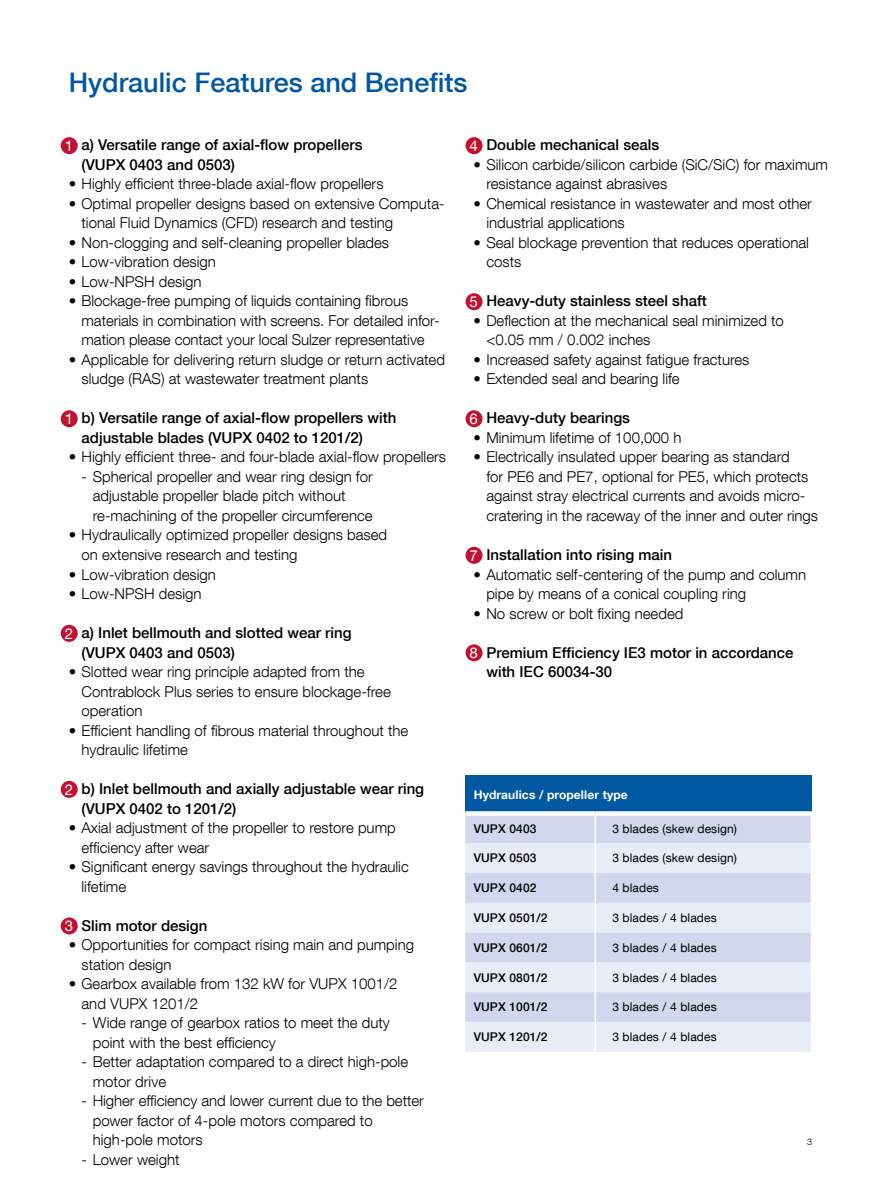
<style>
.page{position:relative;width:893px;height:1191px;background:#fff}
.page>*{position:absolute;margin:0;border:0;box-sizing:border-box;transform-origin:0 0}
.t1{font:500 27px "Helvetica Neue LT Com";color:#0058a2}
.t2{font:300 15px/19.5px "Helvetica Neue LT Com";color:#000}
.t3{font:500 15px/19.5px "Helvetica Neue LT Com";color:#000}
.t4{font:15px "Helvetica Neue LT Com";color:#fff}
.t5{font:12px "Helvetica Neue LT Com";letter-spacing:.01em;color:#000}
.t6{font:500 12px "Helvetica Neue LT Com";letter-spacing:.01em;color:#000}
.t7{font:700 12px "Helvetica Neue LT Com";letter-spacing:.01em;color:#fff}
.t8{font:300 9px "Helvetica Neue LT Com";color:#000}
</style>
<div class="page">
<div style="left:61px;top:137px;width:17px;height:17px;background:#c21130;border-radius:50%"></div>
<div style="left:61px;top:410px;width:17px;height:17px;background:#c21130;border-radius:50%"></div>
<div style="left:61px;top:625px;width:17px;height:17px;background:#c21130;border-radius:50%"></div>
<div style="left:61px;top:781px;width:17px;height:17px;background:#c21130;border-radius:50%"></div>
<div style="left:61px;top:917px;width:17px;height:17px;background:#c21130;border-radius:50%"></div>
<div style="left:466px;top:137px;width:17px;height:17px;background:#c21130;border-radius:50%"></div>
<div style="left:466px;top:293px;width:17px;height:17px;background:#c21130;border-radius:50%"></div>
<div style="left:466px;top:410px;width:17px;height:17px;background:#c21130;border-radius:50%"></div>
<div style="left:466px;top:547px;width:17px;height:17px;background:#c21130;border-radius:50%"></div>
<div style="left:466px;top:644px;width:17px;height:17px;background:#c21130;border-radius:50%"></div>
<div style="left:465px;top:775px;width:346px;height:38px;background:#0058a2"></div>
<div style="left:465px;top:843px;width:346px;height:208px;background:#e8ecf7"></div>
<svg style="left:465px;top:873px;width:346px;height:149px;background:#dae0f1"></svg>
<svg style="left:465px;top:811px;width:130px;height:2px"></svg>
<svg style="left:595px;top:811px;width:217px;height:2px"></svg>
<hr style="left:595px;top:843px;width:1px;height:30px;background:#fff">
<svg style="left:595px;top:873px;width:1px;height:29px"></svg>
<hr style="left:595px;top:902px;width:1px;height:30px;background:#fff">
<hr style="left:595px;top:932px;width:1px;height:30px;background:#fff">
<hr style="left:595px;top:962px;width:1px;height:30px;background:#fff">
<hr style="left:595px;top:992px;width:1px;height:30px;background:#fff">
<svg style="left:595px;top:1022px;width:1px;height:29px"></svg>
<svg style="left:465px;top:813px;width:346px;height:30px;background:#d5dbef"></svg>
<h1 class="t1" style="left:69px;top:66px;width:400px">Hydraulic Features and Benefits</h1>
<p class="t3" style="left:82px;top:135px;width:283px;text-indent:-13px">• a) Versatile range of axial-flow propellers (VUPX 0403 and 0503)</p>
<p class="t2" style="left:69px;top:174px;width:316px">• Highly efficient three-blade axial-flow propellers</p>
<p class="t2" style="left:82px;top:193px;width:365px;text-indent:-13px">• Optimal propeller designs based on extensive Computa&shy;tional Fluid Dynamics (CFD) research and testing</p>
<p class="t2" style="left:69px;top:232px;width:322px">• Non-clogging and self-cleaning propeller blades</p>
<p class="t2" style="left:69px;top:252px;width:149px">• Low-vibration design</p>
<p class="t2" style="left:69px;top:271px;width:134px">• Low-NPSH design</p>
<p class="t2" style="left:82px;top:291px;width:360px;text-indent:-13px">• Blockage-free pumping of liquids containing fibrous materials in combination with screens. For detailed infor&shy;mation please contact your local Sulzer representative</p>
<p class="t2" style="left:82px;top:349px;width:365px;text-indent:-13px">• Applicable for delivering return sludge or return activated sludge (RAS) at wastewater treatment plants</p>
<p class="t3" style="left:82px;top:408px;width:316px;text-indent:-13px">• b) Versatile range of axial-flow propellers with adjustable blades (VUPX 0402 to 1201/2)</p>
<p class="t2" style="left:69px;top:447px;width:379px">• Highly efficient three- and four-blade axial-flow propellers</p>
<p class="t2" style="left:93px;top:466px;width:282px;text-indent:-11px">- Spherical propeller and wear ring design for adjustable propeller blade pitch without re-machining of the propeller circumference</p>
<p class="t2" style="left:82px;top:525px;width:307px;text-indent:-13px">• Hydraulically optimized propeller designs based on extensive research and testing</p>
<p class="t2" style="left:69px;top:564px;width:149px">• Low-vibration design</p>
<p class="t2" style="left:69px;top:583px;width:134px">• Low-NPSH design</p>
<p class="t3" style="left:82px;top:623px;width:272px;text-indent:-13px">• a) Inlet bellmouth and slotted wear ring (VUPX 0403 and 0503)</p>
<p class="t2" style="left:82px;top:661px;width:311px;text-indent:-13px">• Slotted wear ring principle adapted from the<br>Contrablock Plus series to ensure blockage-free operation</p>
<p class="t2" style="left:82px;top:720px;width:328px;text-indent:-13px">• Efficient handling of fibrous material throughout the hydraulic lifetime</p>
<p class="t3" style="left:82px;top:779px;width:344px;text-indent:-13px">• b) Inlet bellmouth and axially adjustable wear ring (VUPX 0402 to 1201/2)</p>
<p class="t2" style="left:82px;top:817px;width:316px;text-indent:-13px">• Axial adjustment of the propeller to restore pump efficiency after wear</p>
<p class="t2" style="left:82px;top:856px;width:329px;text-indent:-13px">• Significant energy savings throughout the hydraulic lifetime</p>
<p class="t3" style="left:69px;top:915px;width:140px">• Slim motor design</p>
<p class="t2" style="left:82px;top:934px;width:334px;text-indent:-13px">• Opportunities for compact rising main and pumping station design</p>
<p class="t2" style="left:82px;top:973px;width:317px;text-indent:-13px">• Gearbox available from 132 kW for VUPX 1001/2 and VUPX 1201/2</p>
<p class="t2" style="left:93px;top:1012px;width:299px;text-indent:-11px">- Wide range of gearbox ratios to meet the duty point with the best efficiency</p>
<p class="t2" style="left:93px;top:1051px;width:317px;text-indent:-11px">- Better adaptation compared to a direct high-pole motor drive</p>
<p class="t2" style="left:93px;top:1090px;width:333px;text-indent:-11px">- Higher efficiency and lower current due to the better power factor of 4-pole motors compared to high-pole motors</p>
<p class="t2" style="left:82px;top:1149px;width:99px">- Lower weight</p>
<p class="t4" style="left:65px;top:136px;width:10px">1</p>
<p class="t4" style="left:65px;top:409px;width:10px">1</p>
<p class="t4" style="left:65px;top:624px;width:10px">2</p>
<p class="t4" style="left:65px;top:780px;width:10px">2</p>
<p class="t4" style="left:65px;top:916px;width:10px">3</p>
<p class="t3" style="left:474px;top:135px;width:187px">• Double mechanical seals</p>
<p class="t2" style="left:486px;top:154px;width:343px;text-indent:-13px">• Silicon carbide/silicon carbide (SiC/SiC) for maximum resistance against abrasives</p>
<p class="t2" style="left:486px;top:193px;width:327px;text-indent:-13px">• Chemical resistance in wastewater and most other industrial applications</p>
<p class="t2" style="left:486px;top:232px;width:324px;text-indent:-13px">• Seal blockage prevention that reduces operational costs</p>
<p class="t3" style="left:474px;top:291px;width:235px">• Heavy-duty stainless steel shaft</p>
<p class="t2" style="left:486px;top:310px;width:299px;text-indent:-13px">• Deflection at the mechanical seal minimized to &lt;0.05 mm / 0.002 inches</p>
<p class="t2" style="left:474px;top:349px;width:277px">• Increased safety against fatigue fractures</p>
<p class="t2" style="left:474px;top:369px;width:208px">• Extended seal and bearing life</p>
<p class="t3" style="left:474px;top:408px;width:158px">• Heavy-duty bearings</p>
<p class="t2" style="left:474px;top:427px;width:209px">• Minimum lifetime of 100,000 h</p>
<p class="t2" style="left:486px;top:447px;width:333px;text-indent:-13px">• Electrically insulated upper bearing as standard<br>for PE6 and PE7, optional for PE5, which protects against stray electrical currents and avoids micro&shy;cratering in the raceway of the inner and outer rings</p>
<p class="t3" style="left:474px;top:545px;width:200px">• Installation into rising main</p>
<p class="t2" style="left:486px;top:564px;width:321px;text-indent:-13px">• Automatic self-centering of the pump and column pipe by means of a conical coupling ring</p>
<p class="t2" style="left:474px;top:603px;width:211px">• No screw or bolt fixing needed</p>
<p class="t3" style="left:486px;top:642px;width:309px;text-indent:-13px">• Premium Efficiency IE3 motor in accordance with IEC 60034-30</p>
<p class="t4" style="left:470px;top:136px;width:10px">4</p>
<p class="t4" style="left:470px;top:292px;width:10px">5</p>
<p class="t4" style="left:470px;top:409px;width:10px">6</p>
<p class="t4" style="left:470px;top:546px;width:10px">7</p>
<p class="t4" style="left:470px;top:643px;width:10px">8</p>
<p class="t7" style="left:474px;top:786px;width:155px">Hydraulics / propeller type</p>
<p class="t6" style="left:474px;top:821px;width:64px">VUPX 0403</p>
<p class="t5" style="left:612px;top:821px;width:126px">3 blades (skew design)</p>
<p class="t6" style="left:474px;top:851px;width:64px">VUPX 0503</p>
<p class="t5" style="left:612px;top:850px;width:126px">3 blades (skew design)</p>
<p class="t6" style="left:474px;top:880px;width:64px">VUPX 0402</p>
<p class="t5" style="left:612px;top:880px;width:48px">4 blades</p>
<p class="t6" style="left:474px;top:910px;width:75px">VUPX 0501/2</p>
<p class="t5" style="left:612px;top:910px;width:106px">3 blades / 4 blades</p>
<p class="t6" style="left:474px;top:940px;width:75px">VUPX 0601/2</p>
<p class="t5" style="left:612px;top:940px;width:106px">3 blades / 4 blades</p>
<p class="t6" style="left:474px;top:970px;width:75px">VUPX 0801/2</p>
<p class="t5" style="left:612px;top:969px;width:106px">3 blades / 4 blades</p>
<p class="t6" style="left:474px;top:999px;width:75px">VUPX 1001/2</p>
<p class="t5" style="left:612px;top:999px;width:106px">3 blades / 4 blades</p>
<p class="t6" style="left:474px;top:1029px;width:75px">VUPX 1201/2</p>
<p class="t5" style="left:612px;top:1029px;width:106px">3 blades / 4 blades</p>
<p class="t8" style="left:807px;top:1136px;width:7px">3</p>
</div>
